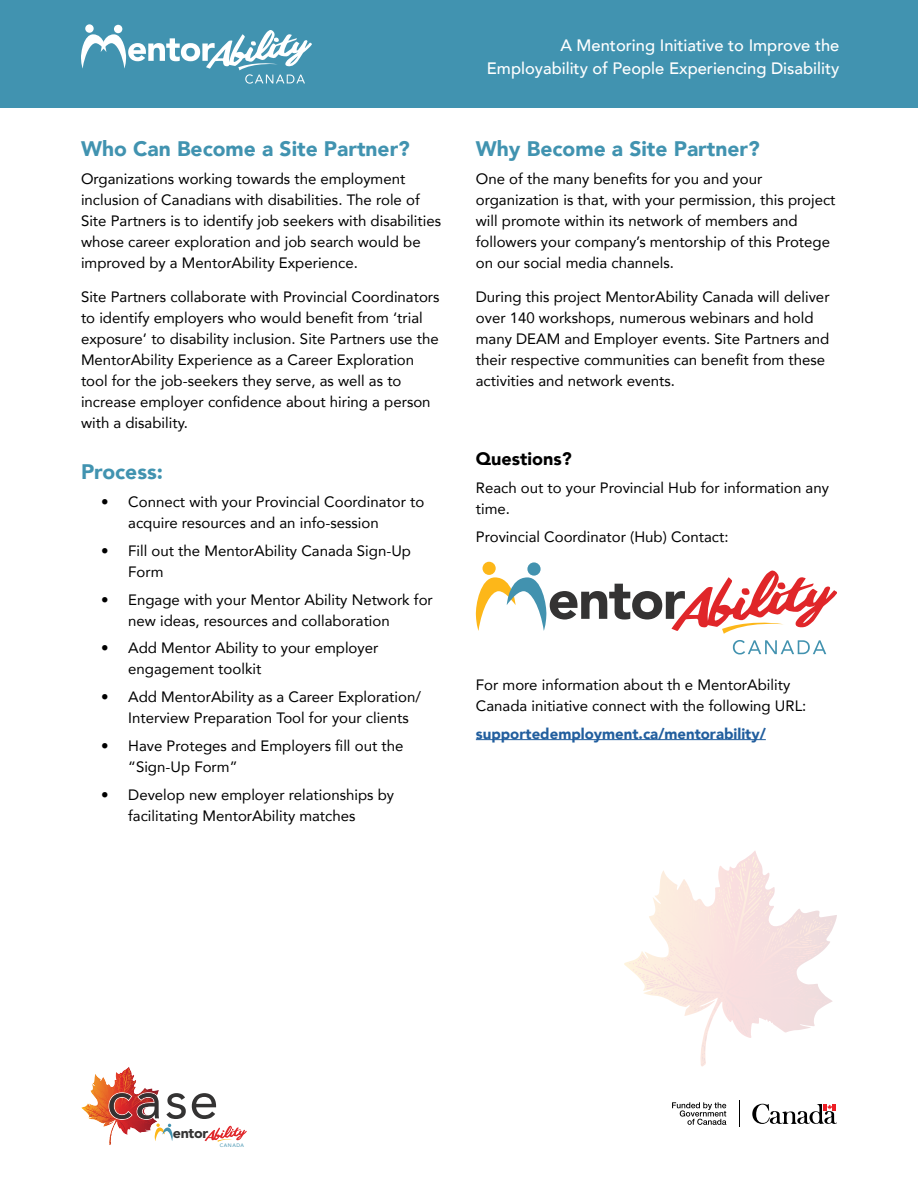
<style>
.page{position:relative;width:918px;height:1188px;background:#fff}
.page>*{position:absolute;margin:0;border:0;box-sizing:border-box;transform-origin:0 0}
.t1{font:900 21px "Avenir";color:#4193b0}
.t2{font:900 18px "Avenir";color:#000}
.t3{font:500 16.5px/22.5px "Avenir";color:#fff;text-align:right}
.t4{font:15px/21px "Avenir";color:#000}
.t5{font:900 15px "Avenir";color:#215e9e}
.t6{font:900 14.25px "Avenir";letter-spacing:-.025em;color:#343333}
.t7{font:4.95px "Avenir";letter-spacing:.1em;color:#4292af}
</style>
<div class="page">
<svg style="left:739px;top:1100px;width:1px;height:27px"></svg>
<svg style="left:672px;top:1102px;width:54px;height:23px"></svg>
<svg style="left:752px;top:1104px;width:85px;height:20px"></svg>
<svg style="left:81px;top:1067px;width:166px;height:78px"></svg>
<div style="left:483px;top:562px;width:13px;height:13px;background:#fdb719;border-radius:50%"></div>
<div style="left:527px;top:562px;width:14px;height:14px;background:#4292af;border-radius:50%"></div>
<svg style="left:476px;top:570px;width:361px;height:64px"></svg>
<svg style="left:733px;top:640px;width:93px;height:15px"></svg>
<div style="left:0;top:0;width:918px;height:108px;background:#4193b0"></div>
<hr style="left:476px;top:739px;width:290px;height:1px;background:#215e9e">
<div style="left:85px;top:24px;width:9px;height:9px;background:#fff;border-radius:50%"></div>
<div style="left:114px;top:25px;width:8px;height:8px;background:#fff;border-radius:50%"></div>
<svg style="left:81px;top:30px;width:231px;height:54px"></svg>
<svg style="left:624px;top:851px;width:135px;height:156px"></svg>
<h1 class="t1" style="left:81px;top:131px;width:330px">Who Can Become a Site Partner?</h1>
<p class="t4" style="left:81px;top:168px;width:362px">Organizations working towards the employment inclusion of Canadians with disabilities. The role of Site Partners is to identify job seekers with disabilities whose career exploration and job search would be improved by a MentorAbility Experience.</p>
<p class="t4" style="left:81px;top:286px;width:360px">Site Partners collaborate with Provincial Coordinators to identify employers who would benefit from ‘trial exposure’ to disability inclusion. Site Partners use the MentorAbility Experience as a Career Exploration tool for the job-seekers they serve, as well as to increase employer confidence about hiring a person with a disability.</p>
<h1 class="t1" style="left:81px;top:454px;width:84px">Process:</h1>
<p class="t4" style="left:128px;top:491px;width:298px;text-indent:-27px">• Connect with your Provincial Coordinator to acquire resources and an info-session</p>
<p class="t4" style="left:128px;top:540px;width:284px;text-indent:-27px">• Fill out the MentorAbility Canada Sign-Up<br>Form</p>
<p class="t4" style="left:128px;top:588px;width:306px;text-indent:-27px">• Engage with your Mentor Ability Network for new ideas, resources and collaboration</p>
<p class="t4" style="left:128px;top:637px;width:252px;text-indent:-27px">• Add Mentor Ability to your employer engagement toolkit</p>
<p class="t4" style="left:128px;top:686px;width:294px;text-indent:-27px">• Add MentorAbility as a Career Exploration/<br>Interview Preparation Tool for your clients</p>
<p class="t4" style="left:128px;top:735px;width:277px;text-indent:-27px">• Have Proteges and Employers fill out the “Sign-Up Form”</p>
<p class="t4" style="left:128px;top:783px;width:267px;text-indent:-27px">• Develop new employer relationships by facilitating MentorAbility matches</p>
<p class="t3" style="left:487px;top:33px;width:354px">A Mentoring Initiative to Improve the<br>Employability of People Experiencing Disability</p>
<h1 class="t1" style="left:476px;top:131px;width:285px">Why Become a Site Partner?</h1>
<p class="t4" style="left:476px;top:168px;width:361px">One of the many benefits for you and your organization is that, with your permission, this project will promote within its network of members and followers your company’s mentorship of this Protege on our social media channels.</p>
<p class="t4" style="left:476px;top:286px;width:355px">During this project MentorAbility Canada will deliver over 140 workshops, numerous webinars and hold many DEAM and Employer events. Site Partners and their respective communities can benefit from these activities and network events.</p>
<p class="t2" style="left:476px;top:443px;width:97px">Questions?</p>
<p class="t4" style="left:476px;top:477px;width:355px">Reach out to your Provincial Hub for information any time.</p>
<p class="t4" style="left:476px;top:525px;width:254px">Provincial Coordinator (Hub) Contact:</p>
<p class="t4" style="left:476px;top:674px;width:332px">For more information about th e MentorAbility<br>Canada initiative connect with the following URL:</p>
<p class="t5" style="left:476px;top:720px;width:291px">supportedemployment.ca/mentorability/</p>
<p class="t6" style="left:173px;top:1121px;width:37px">entor</p>
<p class="t7" style="left:220px;top:1141px;width:26px">CANADA</p>
</div>
